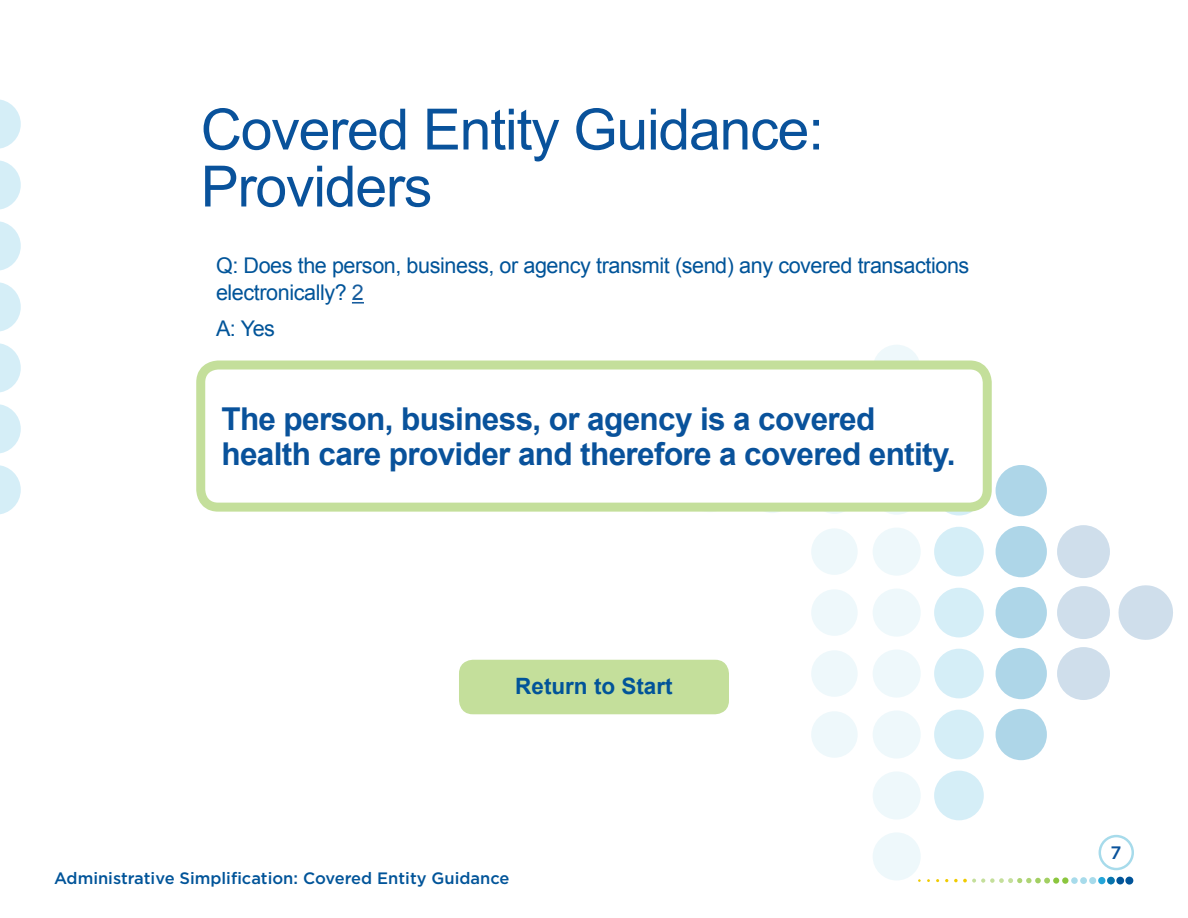
<style>
.page{position:relative;width:1188px;height:918px;background:#fff}
.page>*{position:absolute;margin:0;border:0;box-sizing:border-box;transform-origin:0 0}
.t1{font:57px/57px "Arial";letter-spacing:-.02em;color:#09529b}
.Paragraph_Style_1{font:700 31.5px/34.5px "Arial";letter-spacing:-.02em;color:#09529b}
.Paragraph_Style_1-2{font:700 22.5px "Arial";color:#015499}
.Paragraph_Style_1-3{font:21.6px/27px "Arial";letter-spacing:-.02em;color:#015499}
.t2{font:500 18px "Gotham";color:#09529b}
.t3{font:500 16.5px "Gotham";color:#015499}
.s1{color:#175d9e}
</style>
<div class="page">
<div style="left:811px;top:589px;width:47px;height:47px;background:#eef8fb;border-radius:50%"></div>
<div style="left:873px;top:589px;width:48px;height:48px;background:#eef8fb;border-radius:50%"></div>
<div style="left:934px;top:588px;width:50px;height:49px;background:#d5eef7;border-radius:50%"></div>
<div style="left:1057px;top:586px;width:53px;height:53px;background:#cfdeeb;border-radius:50%"></div>
<svg style="left:1118px;top:585px;width:55px;height:55px"></svg>
<div style="left:811px;top:650px;width:47px;height:47px;background:#eef8fb;border-radius:50%"></div>
<div style="left:873px;top:649px;width:48px;height:49px;background:#eef8fb;border-radius:50%"></div>
<div style="left:934px;top:649px;width:50px;height:49px;background:#d5eef7;border-radius:50%"></div>
<div style="left:1057px;top:647px;width:53px;height:53px;background:#cfdeeb;border-radius:50%"></div>
<div style="left:811px;top:711px;width:47px;height:47px;background:#eef8fb;border-radius:50%"></div>
<div style="left:873px;top:710px;width:48px;height:49px;background:#eef8fb;border-radius:50%"></div>
<div style="left:934px;top:710px;width:50px;height:49px;background:#d5eef7;border-radius:50%"></div>
<div style="left:873px;top:771px;width:48px;height:49px;background:#eef8fb;border-radius:50%"></div>
<div style="left:873px;top:832px;width:48px;height:49px;background:#eef8fb;border-radius:50%"></div>
<div style="left:934px;top:771px;width:50px;height:49px;background:#d5eef7;border-radius:50%"></div>
<div style="left:811px;top:528px;width:47px;height:47px;background:#eef8fb;border-radius:50%"></div>
<div style="left:873px;top:528px;width:48px;height:48px;background:#eef8fb;border-radius:50%"></div>
<div style="left:934px;top:527px;width:50px;height:49px;background:#d5eef7;border-radius:50%"></div>
<div style="left:1057px;top:525px;width:53px;height:53px;background:#cfdeeb;border-radius:50%"></div>
<div style="left:873px;top:467px;width:48px;height:48px;background:#eef8fb;border-radius:50%"></div>
<svg style="left:934px;top:466px;width:50px;height:50px"></svg>
<div style="left:873px;top:345px;width:48px;height:48px;background:linear-gradient(to right,#eef8fb,#eef8fb);border-radius:50%"></div>
<div style="left:996px;top:587px;width:51px;height:51px;background:#aed6e8;border-radius:50%"></div>
<div style="left:996px;top:648px;width:51px;height:51px;background:#aed6e8;border-radius:50%"></div>
<div style="left:996px;top:709px;width:51px;height:51px;background:#aed6e8;border-radius:50%"></div>
<div style="left:996px;top:526px;width:51px;height:51px;background:#aed6e8;border-radius:50%"></div>
<div style="left:996px;top:465px;width:51px;height:51px;background:#aed6e8;border-radius:50%"></div>
<div style="left:1116px;top:877px;width:8px;height:7px;background:#015499;border-radius:50%"></div>
<div style="left:1125px;top:877px;width:8px;height:8px;background:#015499;border-radius:50%"></div>
<svg style="left:954px;top:878px;width:105px;height:6px"></svg>
<div style="left:1062px;top:877px;width:7px;height:7px;background:#8bc63e;border-radius:50%"></div>
<div style="left:1071px;top:877px;width:7px;height:7px;background:#a7dbeb;border-radius:50%"></div>
<div style="left:1080px;top:877px;width:7px;height:7px;background:#a7dbeb;border-radius:50%"></div>
<div style="left:1089px;top:877px;width:7px;height:7px;background:#a7dbeb;border-radius:50%"></div>
<div style="left:1098px;top:877px;width:7px;height:7px;background:#24a6d9;border-radius:50%"></div>
<div style="left:1107px;top:877px;width:8px;height:7px;background:#0873ac;border-radius:50%"></div>
<div style="left:1099px;top:835px;width:35px;height:35px;border:2px solid #a7dbeb;border-radius:50%"></div>
<svg style="left:0;top:282px;width:21px;height:50px"></svg>
<svg style="left:0;top:343px;width:21px;height:50px"></svg>
<svg style="left:0;top:404px;width:21px;height:49px"></svg>
<svg style="left:0;top:465px;width:21px;height:49px"></svg>
<svg style="left:0;top:221px;width:21px;height:50px"></svg>
<svg style="left:0;top:160px;width:21px;height:50px"></svg>
<svg style="left:0;top:99px;width:21px;height:50px"></svg>
<div style="left:201px;top:365px;width:786px;height:142px;background:#fff;border-radius:17px"></div>
<div style="left:196px;top:361px;width:796px;height:151px;border:9px solid #c4df9b;border-radius:17px"></div>
<svg style="left:352px;top:302px;width:12px;height:2px"></svg>
<div style="left:459px;top:660px;width:270px;height:54px;background:#c4df9b;border-radius:14px"></div>
<h2 class="t1" style="left:201px;top:102px;width:625px">Covered Entity Guidance:<br>Providers</h2>
<p class="Paragraph_Style_1-3" style="left:216px;top:253px;width:755px">Q: Does the person, business, or agency transmit (send) any covered transactions electronically? <span class="s1">2</span></p>
<p class="Paragraph_Style_1-3" style="left:216px;top:316px;width:61px">A: Yes</p>
<p class="Paragraph_Style_1" style="left:221px;top:403px;width:736px">The person, business, or agency is a covered health care provider and therefore a covered entity.</p>
<p class="Paragraph_Style_1-2" style="left:515px;top:671px;width:159px">Return to Start</p>
<p class="t3" style="left:54px;top:868px;width:457px">Administrative Simplification: Covered Entity Guidance</p>
<p class="t2" style="left:1111px;top:842px;width:12px">7</p>
</div>
